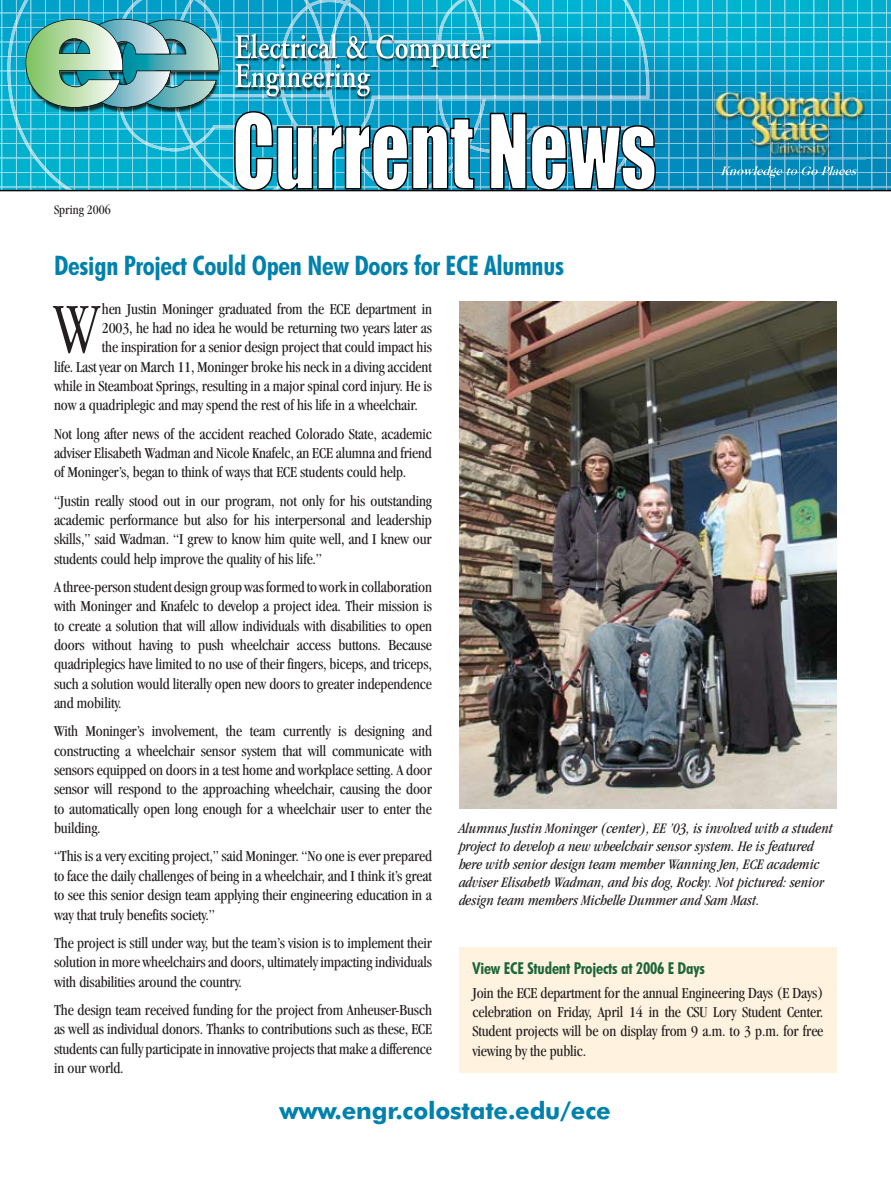
<style>
.page{position:relative;width:891px;height:1188px;background:#fff}
.page>*{position:absolute;margin:0;border:0;box-sizing:border-box;transform-origin:0 0}
.t1{font:300 condensed 73.5px "Garamond";color:#231f20}
.t2{font:700 condensed 27px "Futura BT";letter-spacing:-.01em;color:#0081ad}
.t3{font:700 24px "Futura BT";letter-spacing:-.01em;color:#0081ad}
.t4{font:700 condensed 16.5px "Futura BT";letter-spacing:-.01em;color:#1d653a}
.t5{font:condensed 15.75px/19.4px "Garamond";letter-spacing:-.01em;color:#231f20;text-align:justify}
.t6{font:italic condensed 15px/18px "Garamond";color:#231f20}
.t7{font:condensed 13.5px "Garamond";color:#231f20}
</style>
<div class="page">
<svg style="left:0;top:0;width:891px;height:191px;background:#30aac3"></svg>
<svg style="left:230px;top:108px;width:252px;height:83px"></svg>
<svg style="left:490px;top:113px;width:166px;height:78px"></svg>
<svg style="left:721px;top:166px;width:136px;height:12px;background:#42a5ca"></svg>
<img style="left:459px;top:301px;width:378px;height:507px">
<div style="left:459px;top:948px;width:378px;height:125px;background:#fff3df"></div>
<p class="t7" style="left:54px;top:202px;width:58px">Spring 2006</p>
<h2 class="t2" style="left:54px;top:249px;width:512px">Design Project Could Open New Doors for ECE Alumnus</h2>
<h1 class="t1" style="left:54px;top:289px;width:46px">W</h1>
<p class="t5" style="left:102px;top:299px;width:332px">hen Justin Moninger graduated from the ECE department in</p>
<p class="t5" style="left:102px;top:318px;width:332px">2003, he had no idea he would be returning two years later as</p>
<p class="t5" style="left:102px;top:337px;width:332px">the inspiration for a senior design project that could impact his</p>
<p class="t5" style="left:54px;top:357px;width:379px">life. Last year on March 11, Moninger broke his neck in a diving accident</p>
<p class="t5" style="left:54px;top:376px;width:380px">while in Steamboat Springs, resulting in a major spinal cord injury. He is</p>
<p class="t5" style="left:54px;top:395px;width:366px">now a quadriplegic and may spend the rest of his life in a wheelchair.</p>
<p class="t5" style="left:54px;top:424px;width:380px">Not long after news of the accident reached Colorado State, academic adviser Elisabeth Wadman and Nicole Knafelc, an ECE alumna and friend of Moninger’s, began to think of ways that ECE students could help.</p>
<p class="t5" style="left:54px;top:491px;width:379px">“Justin really stood out in our program, not only for his outstanding academic performance but also for his interpersonal and leadership skills,” said Wadman. “I grew to know him quite well, and I knew our students could help improve the quality of his life.”</p>
<p class="t5" style="left:54px;top:577px;width:380px">A three-person student design group was formed to work in collaboration with Moninger and Knafelc to develop a project idea. Their mission is to create a solution that will allow individuals with disabilities to open doors without having to push wheelchair access buttons. Because quadriplegics have limited to no use of their fingers, biceps, and triceps, such a solution would literally open new doors to greater independence and mobility.</p>
<p class="t5" style="left:54px;top:722px;width:380px">With Moninger’s involvement, the team currently is designing and constructing a wheelchair sensor system that will communicate with sensors equipped on doors in a test home and workplace setting. A door sensor will respond to the approaching wheelchair, causing the door to automatically open long enough for a wheelchair user to enter the building.</p>
<p class="t5" style="left:54px;top:847px;width:380px">“This is a very exciting project,” said Moninger. “No one is ever prepared to face the daily challenges of being in a wheelchair, and I think it’s great to see this senior design team applying their engineering education in a way that truly benefits society.”</p>
<p class="t5" style="left:54px;top:933px;width:380px">The project is still under way, but the team’s vision is to implement their solution in more wheelchairs and doors, ultimately impacting individuals with disabilities around the country.</p>
<p class="t5" style="left:54px;top:1000px;width:380px">The design team received funding for the project from Anheuser-Busch as well as individual donors. Thanks to contributions such as these, ECE students can fully participate in innovative projects that make a difference in our world.</p>
<p class="t6" style="left:459px;top:820px;width:376px">Alumnus Justin Moninger (center), EE ’03, is involved with a student project to develop a new wheelchair sensor system. He is featured here with senior design team member Wanning Jen, ECE academic adviser Elisabeth Wadman, and his dog, Rocky. Not pictured: senior design team members Michelle Dummer and Sam Mast.</p>
<p class="t4" style="left:472px;top:958px;width:234px">View ECE Student Projects at 2006 E Days</p>
<p class="t5" style="left:472px;top:983px;width:353px">Join the ECE department for the annual Engineering Days (E Days) celebration on Friday, April 14 in the CSU Lory Student Center.<br>Student projects will be on display from 9 a.m. to 3 p.m. for free viewing by the public.</p>
<h3 class="t3" style="left:279px;top:1096px;width:333px">www.engr.colostate.edu/ece</h3>
</div>
